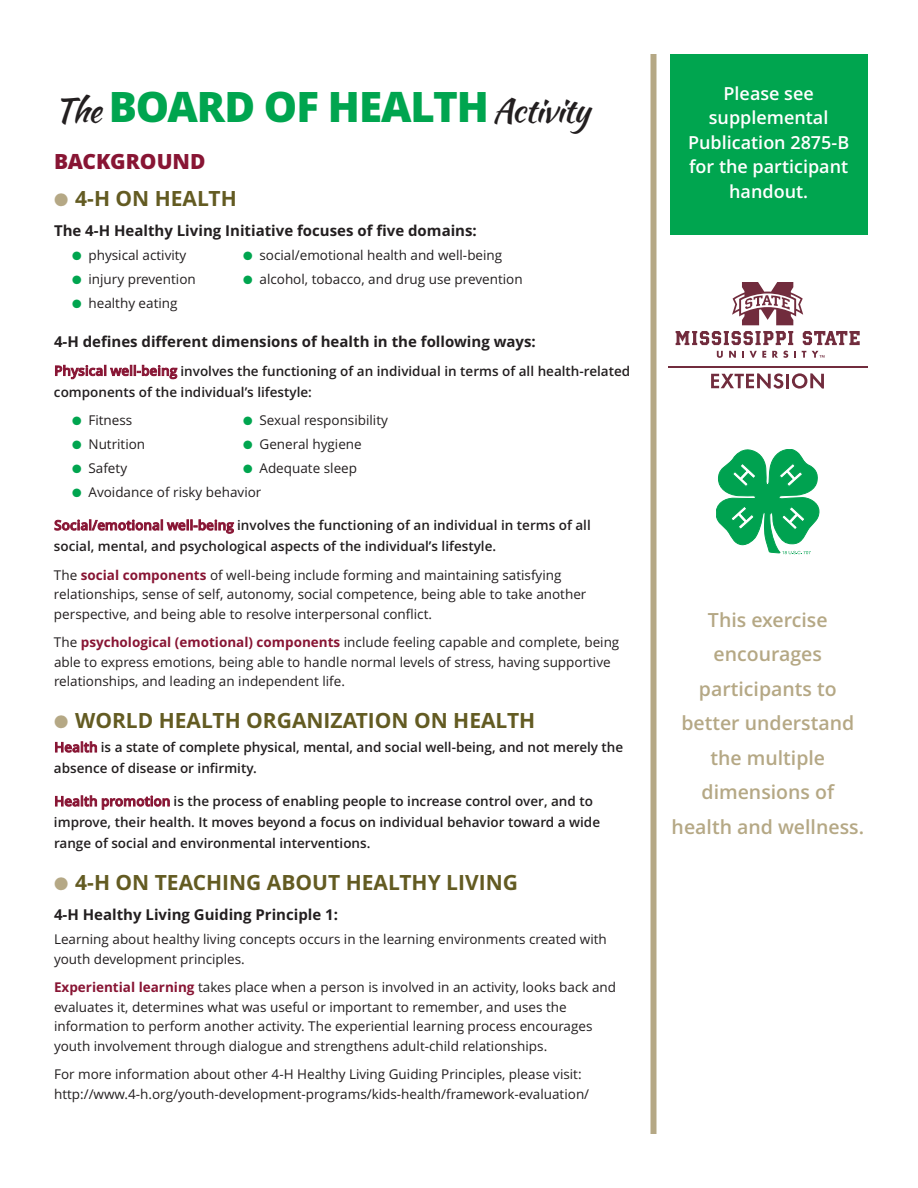
<style>
.page{position:relative;width:918px;height:1188px;background:#fff}
.page>*{position:absolute;margin:0;border:0;box-sizing:border-box;transform-origin:0 0}
.t1{font:800 42px "Open Sans";letter-spacing:-.025em;color:#00a54f}
.t2{font:700 21px "Open Sans";color:#635b22}
.t3{font:800 21px "Open Sans";color:#881534}
.t4{font:600 19.5px/34.5px "Open Sans";color:#b5a885;text-align:center}
.t5{font:600 18px/24.6px "Open Sans";color:#fff;text-align:center}
.t6{font:700 15px "Open Sans";color:#231f20}
.t7{font:13.5px/19.5px "Open Sans";color:#231f20}
.t8{font:600 13.5px/21px "Open Sans";color:#231f20}
.s1{font-family:"Kaushan Script";font-weight:400;font-size:33px;color:#231f20}
.s2{color:#b5a885}
.s3{color:#00a54f}
.s4{color:#881534}
.s5{font-weight:700;color:#881534}
</style>
<div class="page">
<svg style="left:732px;top:282px;width:71px;height:43px"></svg>
<svg style="left:711px;top:373px;width:72px;height:16px"></svg>
<hr style="left:786px;top:374px;width:3px;height:14px;background:#712c3d">
<svg style="left:792px;top:373px;width:32px;height:16px"></svg>
<hr style="left:668px;top:366px;width:199px;height:1px;background:#712c3d">
<svg style="left:676px;top:331px;width:117px;height:14px"></svg>
<svg style="left:803px;top:331px;width:57px;height:14px"></svg>
<svg style="left:717px;top:351px;width:6px;height:7px"></svg>
<svg style="left:729px;top:351px;width:7px;height:7px"></svg>
<svg style="left:742px;top:351px;width:2px;height:7px"></svg>
<svg style="left:750px;top:351px;width:16px;height:7px"></svg>
<svg style="left:772px;top:351px;width:16px;height:7px"></svg>
<svg style="left:794px;top:351px;width:2px;height:7px"></svg>
<svg style="left:802px;top:351px;width:4px;height:7px"></svg>
<svg style="left:812px;top:351px;width:13px;height:7px"></svg>
<svg style="left:716px;top:449px;width:103px;height:106px"></svg>
<div style="left:651px;top:54px;width:6px;height:1080px;background:#b5a885"></div>
<div style="left:670px;top:54px;width:197px;height:180px;background:#00a54f"></div>
<h1 class="t1" style="left:54px;top:83px;width:537px"><span class="s1">The</span> BOARD OF HEALTH<span class="s1">Activity</span></h1>
<h2 class="t3" style="left:54px;top:149px;width:153px">BACKGROUND</h2>
<h2 class="t2" style="left:54px;top:187px;width:184px"><span class="s2">●</span> 4-H ON HEALTH</h2>
<p class="t6" style="left:54px;top:222px;width:424px">The 4-H Healthy Living Initiative focuses of five domains:</p>
<p class="t7" style="left:72px;top:246px;width:116px"><span class="s3">●</span> physical activity</p>
<p class="t7" style="left:243px;top:246px;width:261px"><span class="s3">●</span> social/emotional health and well-being</p>
<p class="t7" style="left:72px;top:270px;width:125px"><span class="s3">●</span> injury prevention</p>
<p class="t7" style="left:243px;top:270px;width:281px"><span class="s3">●</span> alcohol, tobacco, and drug use prevention</p>
<p class="t7" style="left:72px;top:294px;width:107px"><span class="s3">●</span> healthy eating</p>
<p class="t6" style="left:54px;top:333px;width:483px">4-H defines different dimensions of health in the following ways:</p>
<p class="t8" style="left:54px;top:360px;width:578px"><span class="s4">Physical well-being</span> involves the functioning of an individual in terms of all health-related components of the individual’s lifestyle:</p>
<p class="t7" style="left:72px;top:411px;width:62px"><span class="s3">●</span> Fitness</p>
<p class="t7" style="left:243px;top:411px;width:146px"><span class="s3">●</span> Sexual responsibility</p>
<p class="t7" style="left:72px;top:435px;width:75px"><span class="s3">●</span> Nutrition</p>
<p class="t7" style="left:243px;top:435px;width:120px"><span class="s3">●</span> General hygiene</p>
<p class="t7" style="left:72px;top:459px;width:57px"><span class="s3">●</span> Safety</p>
<p class="t7" style="left:243px;top:459px;width:116px"><span class="s3">●</span> Adequate sleep</p>
<p class="t7" style="left:72px;top:483px;width:191px"><span class="s3">●</span> Avoidance of risky behavior</p>
<p class="t8" style="left:54px;top:515px;width:538px"><span class="s4">Social/emotional well-being</span> involves the functioning of an individual in terms of all social, mental, and psychological aspects of the individual’s lifestyle.</p>
<p class="t7" style="left:54px;top:565px;width:534px">The <span class="s5">social components</span> of well-being include forming and maintaining satisfying relationships, sense of self, autonomy, social competence, being able to take another perspective, and being able to resolve interpersonal conflict.</p>
<p class="t7" style="left:54px;top:633px;width:567px">The <span class="s5">psychological (emotional) components</span> include feeling capable and complete, being able to express emotions, being able to handle normal levels of stress, having supportive relationships, and leading an independent life.</p>
<h2 class="t2" style="left:54px;top:709px;width:483px"><span class="s2">●</span> WORLD HEALTH ORGANIZATION ON HEALTH</h2>
<p class="t8" style="left:54px;top:737px;width:571px"><span class="s4">Health</span> is a state of complete physical, mental, and social well-being, and not merely the absence of disease or infirmity.</p>
<p class="t8" style="left:54px;top:791px;width:548px"><span class="s4">Health promotion</span> is the process of enabling people to increase control over, and to improve, their health. It moves beyond a focus on individual behavior toward a wide range of social and environmental interventions.</p>
<h2 class="t2" style="left:54px;top:871px;width:465px"><span class="s2">●</span> 4-H ON TEACHING ABOUT HEALTHY LIVING</h2>
<p class="t6" style="left:54px;top:906px;width:286px">4-H Healthy Living Guiding Principle 1:</p>
<p class="t7" style="left:54px;top:930px;width:554px">Learning about healthy living concepts occurs in the learning environments created with youth development principles.</p>
<p class="t7" style="left:54px;top:978px;width:564px"><span class="s5">Experiential learning</span> takes place when a person is involved in an activity, looks back and evaluates it, determines what was useful or important to remember, and uses the information to perform another activity. The experiential learning process encourages youth involvement through dialogue and strengthens adult-child relationships.</p>
<p class="t7" style="left:54px;top:1065px;width:537px">For more information about other 4-H Healthy Living Guiding Principles, please visit: http://www.4-h.org/youth-development-programs/kids-health/framework-evaluation/</p>
<h3 class="t5" style="left:688px;top:81px;width:163px">Please see supplemental<br>Publication 2875-B for the participant handout.</h3>
<h3 class="t4" style="left:672px;top:603px;width:194px">This exercise encourages participants to better understand the multiple dimensions of health and wellness.</h3>
</div>
